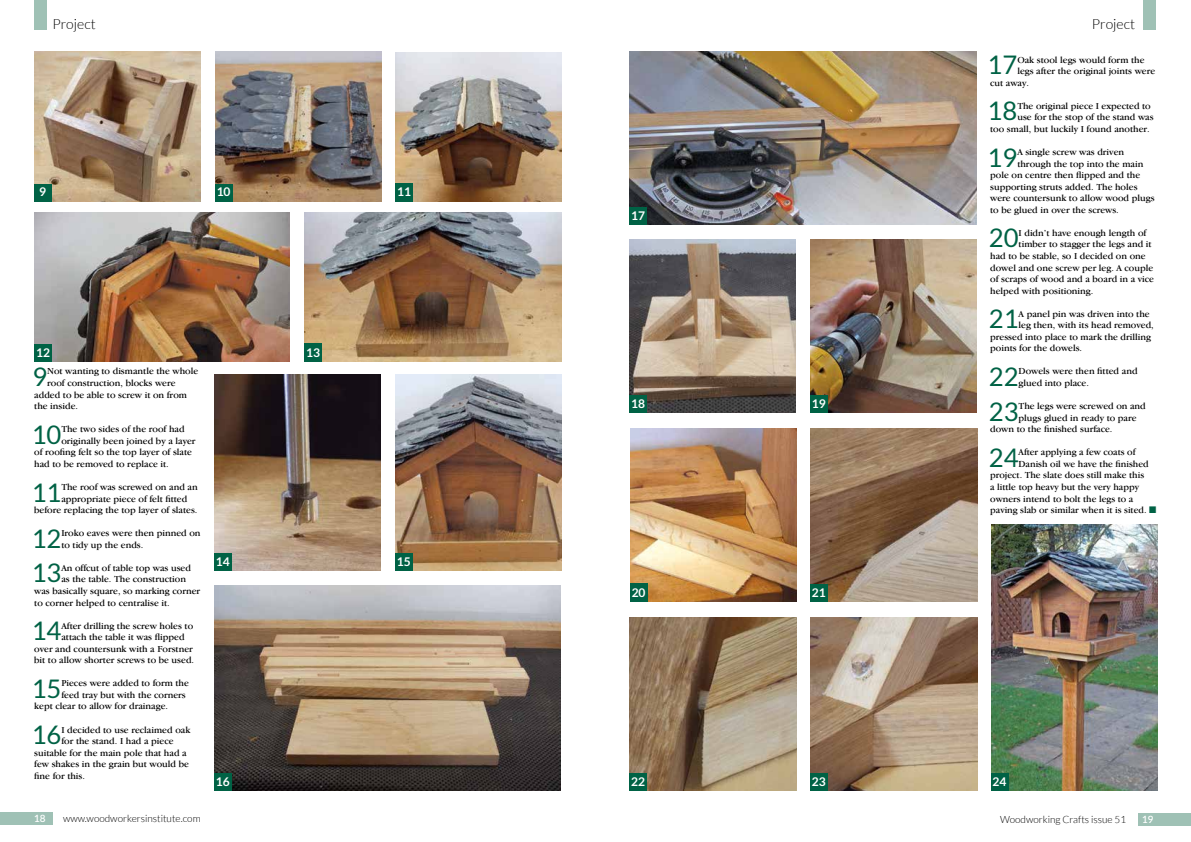
<style>
.page{position:relative;width:1191px;height:842px;background:#fff}
.page>*{position:absolute;margin:0;border:0;box-sizing:border-box;transform-origin:0 0}
.t1{font:25.6px "Lato";color:#006245}
.t2{font:300 14px "Lato";color:#000}
.t3{font:700 12px "Lato";color:#fff}
.t4{font:300 10px "Lato";color:#000}
.t5{font:600 10px "Lato";color:#fff}
.t6{font:9.5px/11.6px "Garamond IT Cby BT";color:#000}
.s1{color:#006245}
</style>
<div class="page">
<div style="left:0;top:812px;width:53px;height:13px;background:#9fc1b5"></div>
<div style="left:34px;top:0;width:13px;height:30px;background:#9fc1b5"></div>
<div style="left:1138px;top:813px;width:53px;height:13px;background:#9fc1b5"></div>
<div style="left:1143px;top:0;width:13px;height:30px;background:#9fc1b5"></div>
<img style="left:215px;top:51px;width:166px;height:150px">
<div style="left:215px;top:184px;width:17px;height:17px;background:#006245"></div>
<img style="left:34px;top:51px;width:167px;height:150px">
<div style="left:34px;top:184px;width:17px;height:17px;background:#006245"></div>
<img style="left:395px;top:53px;width:167px;height:148px">
<div style="left:395px;top:183px;width:17px;height:18px;background:#006245"></div>
<img style="left:35px;top:213px;width:255px;height:149px">
<div style="left:35px;top:345px;width:17px;height:17px;background:#006245"></div>
<img style="left:214px;top:585px;width:346px;height:206px">
<div style="left:214px;top:774px;width:17px;height:17px;background:#006245"></div>
<img style="left:214px;top:374px;width:167px;height:197px">
<div style="left:214px;top:554px;width:17px;height:17px;background:#006245"></div>
<img style="left:395px;top:374px;width:167px;height:197px">
<div style="left:395px;top:554px;width:17px;height:17px;background:#006245"></div>
<img style="left:629px;top:51px;width:347px;height:174px">
<div style="left:629px;top:208px;width:17px;height:17px;background:#006245"></div>
<img style="left:629px;top:240px;width:167px;height:173px">
<div style="left:629px;top:396px;width:17px;height:17px;background:#006245"></div>
<img style="left:810px;top:240px;width:166px;height:173px">
<div style="left:810px;top:396px;width:17px;height:17px;background:#006245"></div>
<img style="left:630px;top:428px;width:166px;height:174px">
<div style="left:630px;top:584px;width:17px;height:18px;background:#006245"></div>
<img style="left:810px;top:428px;width:167px;height:173px">
<div style="left:810px;top:584px;width:17px;height:17px;background:#006245"></div>
<img style="left:991px;top:525px;width:166px;height:265px">
<div style="left:991px;top:773px;width:17px;height:17px;background:#006245"></div>
<img style="left:810px;top:617px;width:167px;height:173px">
<div style="left:810px;top:773px;width:17px;height:17px;background:#006245"></div>
<img style="left:629px;top:617px;width:167px;height:173px">
<div style="left:629px;top:773px;width:17px;height:17px;background:#006245"></div>
<img style="left:305px;top:213px;width:257px;height:149px">
<div style="left:305px;top:344px;width:17px;height:18px;background:#006245"></div>
<h2 class="t2" style="left:52px;top:17px;width:45px">Project</h2>
<p class="t3" style="left:39px;top:185px;width:8px">9</p>
<p class="t3" style="left:217px;top:185px;width:15px">10</p>
<p class="t3" style="left:397px;top:185px;width:15px">11</p>
<p class="t3" style="left:36px;top:346px;width:15px">12</p>
<h1 class="t1" style="left:32px;top:362px;width:16px">9</h1>
<p class="t6" style="left:47px;top:365px;width:152px">Not wanting to dismantle the whole</p>
<p class="t6" style="left:47px;top:377px;width:130px">roof construction, blocks were</p>
<p class="t6" style="left:34px;top:388px;width:154px">added to be able to screw it on from</p>
<p class="t6" style="left:34px;top:400px;width:45px">the inside.</p>
<h1 class="t1" style="left:32px;top:420px;width:31px">10</h1>
<p class="t6" style="left:61px;top:423px;width:125px">The two sides of the roof had</p>
<p class="t6" style="left:61px;top:435px;width:136px">originally been joined by a layer</p>
<p class="t6" style="left:34px;top:446px;width:159px">of roofing felt so the top layer of slate</p>
<p class="t6" style="left:34px;top:458px;width:136px">had to be removed to replace it.</p>
<h1 class="t1" style="left:32px;top:478px;width:31px">11</h1>
<p class="t6" style="left:61px;top:481px;width:138px">The roof was screwed on and an</p>
<p class="t6" style="left:61px;top:492px;width:127px">appropriate piece of felt fitted</p>
<p class="t6" style="left:34px;top:504px;width:165px">before replacing the top layer of slates.</p>
<h1 class="t1" style="left:32px;top:524px;width:31px">12</h1>
<p class="t6" style="left:61px;top:527px;width:141px">Iroko eaves were then pinned on to tidy up the ends.</p>
<h1 class="t1" style="left:32px;top:559px;width:31px">13</h1>
<p class="t6" style="left:61px;top:562px;width:131px">An offcut of table top was used</p>
<p class="t6" style="left:61px;top:573px;width:126px">as the table. The construction</p>
<p class="t6" style="left:34px;top:585px;width:167px">was basically square, so marking corner</p>
<p class="t6" style="left:34px;top:596px;width:137px">to corner helped to centralise it.</p>
<h1 class="t1" style="left:32px;top:617px;width:31px">14</h1>
<p class="t6" style="left:61px;top:619px;width:133px">After drilling the screw holes to</p>
<p class="t6" style="left:61px;top:631px;width:125px">attach the table it was flipped</p>
<p class="t6" style="left:34px;top:643px;width:160px">over and countersunk with a Forstner</p>
<p class="t6" style="left:34px;top:654px;width:161px">bit to allow shorter screws to be used.</p>
<h1 class="t1" style="left:32px;top:674px;width:31px">15</h1>
<p class="t6" style="left:61px;top:677px;width:129px">Pieces were added to form the</p>
<p class="t6" style="left:61px;top:689px;width:126px">feed tray but with the corners</p>
<p class="t6" style="left:34px;top:700px;width:135px">kept clear to allow for drainage.</p>
<h1 class="t1" style="left:32px;top:720px;width:31px">16</h1>
<p class="t6" style="left:61px;top:723px;width:130px">I decided to use reclaimed oak</p>
<p class="t6" style="left:61px;top:735px;width:114px">for the stand. I had a piece</p>
<p class="t6" style="left:34px;top:747px;width:154px">suitable for the main pole that had a</p>
<p class="t6" style="left:34px;top:758px;width:156px">few shakes in the grain but would be</p>
<p class="t6" style="left:34px;top:770px;width:52px">fine for this.</p>
<p class="t3" style="left:216px;top:555px;width:15px">14</p>
<p class="t3" style="left:216px;top:775px;width:15px">16</p>
<p class="t3" style="left:306px;top:345px;width:15px">13</p>
<p class="t3" style="left:397px;top:555px;width:15px">15</p>
<p class="t3" style="left:631px;top:209px;width:15px">17</p>
<p class="t3" style="left:631px;top:397px;width:15px">18</p>
<p class="t3" style="left:811px;top:397px;width:15px">19</p>
<p class="t3" style="left:631px;top:585px;width:15px">20</p>
<p class="t3" style="left:812px;top:586px;width:15px">21</p>
<h2 class="t2" style="left:1091px;top:17px;width:45px">Project</h2>
<h1 class="t1" style="left:987px;top:51px;width:31px">17</h1>
<p class="t6" style="left:1017px;top:54px;width:129px">Oak stool legs would form the</p>
<p class="t6" style="left:1017px;top:65px;width:139px">legs after the original joints were</p>
<p class="t6" style="left:990px;top:77px;width:40px">cut away.</p>
<h1 class="t1" style="left:987px;top:97px;width:31px">18</h1>
<p class="t6" style="left:1017px;top:100px;width:135px">The original piece I expected to</p>
<p class="t6" style="left:1017px;top:111px;width:138px">use for the stop of the stand was</p>
<p class="t6" style="left:990px;top:123px;width:161px">too small, but luckily I found another.</p>
<h1 class="t1" style="left:987px;top:143px;width:31px">19</h1>
<p class="t6" style="left:1017px;top:146px;width:108px">A single screw was driven</p>
<p class="t6" style="left:1017px;top:157px;width:127px">through the top into the main</p>
<p class="t6" style="left:990px;top:169px;width:151px">pole on centre then flipped and the</p>
<p class="t6" style="left:990px;top:181px;width:149px">supporting struts added. The holes</p>
<p class="t6" style="left:990px;top:192px;width:166px">were countersunk to allow wood plugs</p>
<p class="t6" style="left:990px;top:204px;width:130px">to be glued in over the screws.</p>
<h1 class="t1" style="left:989px;top:224px;width:31px">20</h1>
<p class="t6" style="left:1018px;top:227px;width:129px">I didn’t have enough length of</p>
<p class="t6" style="left:1018px;top:238px;width:135px">timber to stagger the legs and it</p>
<p class="t6" style="left:990px;top:250px;width:157px">had to be stable, so I decided on one</p>
<p class="t6" style="left:990px;top:261px;width:165px">dowel and one screw per leg. A couple</p>
<p class="t6" style="left:990px;top:273px;width:165px">of scraps of wood and a board in a vice</p>
<p class="t6" style="left:990px;top:285px;width:105px">helped with positioning.</p>
<h1 class="t1" style="left:989px;top:305px;width:31px">21</h1>
<p class="t6" style="left:1018px;top:308px;width:133px">A panel pin was driven into the</p>
<p class="t6" style="left:1018px;top:319px;width:137px">leg then, with its head removed,</p>
<p class="t6" style="left:990px;top:331px;width:162px">pressed into place to mark the drilling</p>
<p class="t6" style="left:990px;top:342px;width:93px">points for the dowels.</p>
<h1 class="t1" style="left:989px;top:362px;width:31px">22</h1>
<p class="t6" style="left:1018px;top:365px;width:120px">Dowels were then fitted and glued into place.</p>
<h1 class="t1" style="left:989px;top:397px;width:31px">23</h1>
<p class="t6" style="left:1018px;top:400px;width:129px">The legs were screwed on and</p>
<p class="t6" style="left:1018px;top:412px;width:120px">plugs glued in ready to pare</p>
<p class="t6" style="left:990px;top:423px;width:124px">down to the finished surface.</p>
<h1 class="t1" style="left:989px;top:443px;width:31px">24</h1>
<p class="t6" style="left:1018px;top:446px;width:118px">After applying a few coats of</p>
<p class="t6" style="left:1018px;top:458px;width:132px">Danish oil we have the finished</p>
<p class="t6" style="left:990px;top:469px;width:155px">project. The slate does still make this</p>
<p class="t6" style="left:990px;top:481px;width:150px">a little top heavy but the very happy</p>
<p class="t6" style="left:990px;top:492px;width:145px">owners intend to bolt the legs to a</p>
<p class="t6" style="left:990px;top:504px;width:168px">paving slab or similar when it is sited. <span class="s1">■</span></p>
<p class="t3" style="left:631px;top:774px;width:15px">22</p>
<p class="t3" style="left:811px;top:774px;width:15px">23</p>
<p class="t3" style="left:992px;top:774px;width:15px">24</p>
<p class="t5" style="left:34px;top:811px;width:13px">18</p>
<p class="t4" style="left:63px;top:813px;width:139px">www.woodworkersinstitute.com</p>
<p class="t4" style="left:1000px;top:814px;width:128px">Woodworking Crafts issue 51</p>
<p class="t5" style="left:1142px;top:812px;width:13px">19</p>
</div>
